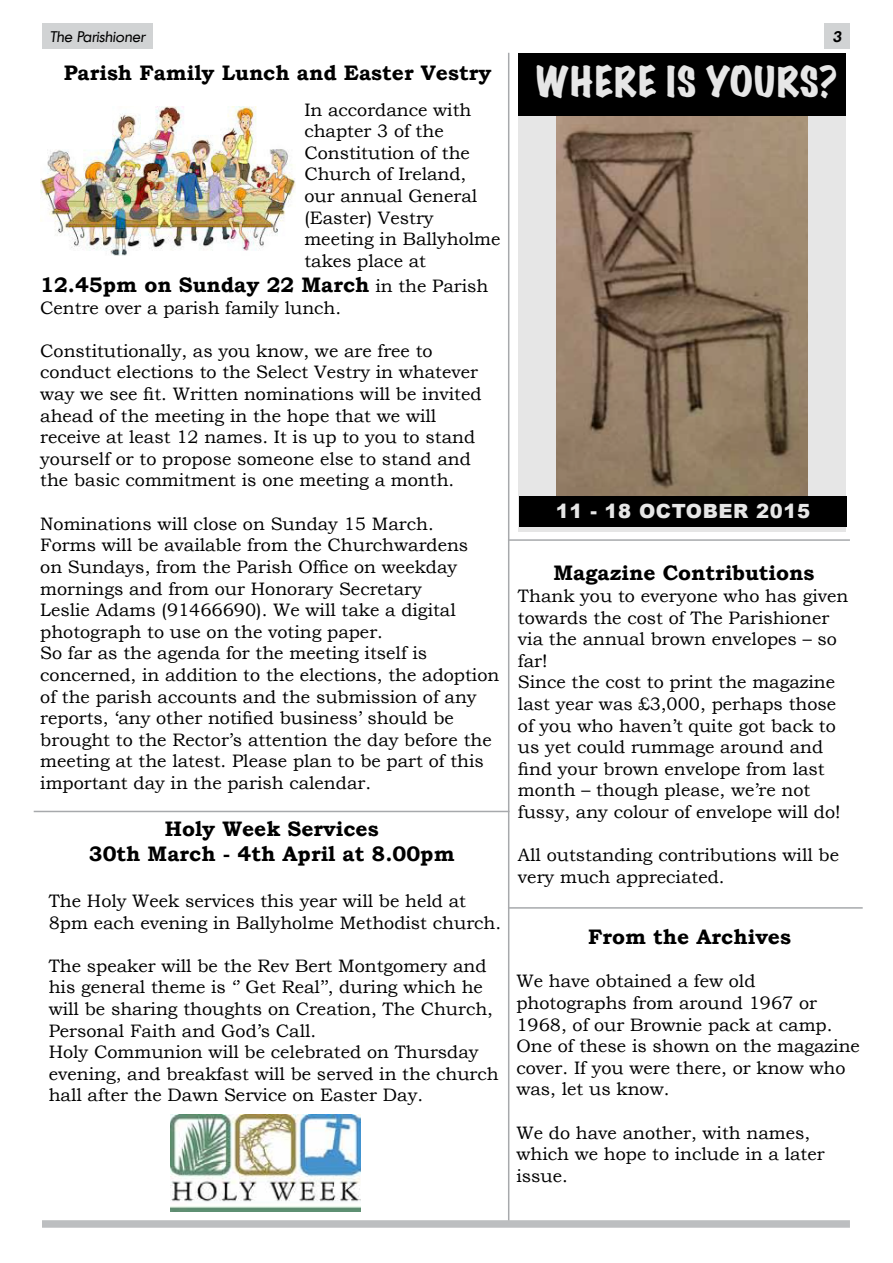
<style>
.page{position:relative;width:893px;height:1263px;background:#fff}
.page>*{position:absolute;margin:0;border:0;box-sizing:border-box;transform-origin:0 0}
.t1{font:expanded 37.35px "Marker Felt";letter-spacing:.04em;color:#e6e6e6}
.t2{font:700 21px/25.2px "Bookman Old Style";color:#000;text-align:center}
.t3{font:900 19.65px "Arial";letter-spacing:.03em;color:#e6e6e6}
.t4{font:18px/21.6px "Bookman Old Style";color:#000}
.t5{font:15px "Montreal SF Italic";color:#000}
.t6{font:italic 15px "Montreal SF Bold";color:#000}
.s1{font-weight:400;font-size:18px}
</style>
<div class="page">
<div style="left:42px;top:23px;width:111px;height:26px;background:#d1d3d4"></div>
<div style="left:824px;top:23px;width:26px;height:26px;background:#d1d3d4"></div>
<div style="left:42px;top:1220px;width:808px;height:8px;background:#bcbec0"></div>
<div style="left:518px;top:53px;width:328px;height:478px;background:#e6e6e6"></div>
<img style="left:556px;top:115px;width:252px;height:381px">
<div style="left:518px;top:53px;width:328px;height:62px;background:#000"></div>
<div style="left:519px;top:497px;width:328px;height:30px;background:#000"></div>
<hr style="left:508px;top:53px;width:1px;height:1167px;background:#a7a9ac">
<hr style="left:34px;top:811px;width:475px;height:1px;background:#a7a9ac">
<img style="left:40px;top:106px;width:256px;height:149px">
<hr style="left:508px;top:907px;width:355px;height:2px;background:#a7a9ac">
<img style="left:170px;top:1115px;width:191px;height:97px">
<hr style="left:508px;top:539px;width:342px;height:2px;background:#a7a9ac">
<p class="t5" style="left:50px;top:27px;width:96px">The Parishioner</p>
<p class="t6" style="left:833px;top:27px;width:11px">3</p>
<h1 class="t1" style="left:536px;top:53px;width:303px">WHERE IS YOURS?</h1>
<p class="t2" style="left:64px;top:60px;width:429px">Parish Family Lunch and Easter Vestry</p>
<p class="t4" style="left:304px;top:99px;width:198px">In accordance with chapter 3 of the<br>Constitution of the<br>Church of Ireland, our annual General (Easter) Vestry meeting in Ballyholme takes place at</p>
<p class="t2" style="left:40px;top:272px;width:450px">12.45pm on Sunday 22 March <span class="s1">in the Parish</span></p>
<p class="t4" style="left:40px;top:297px;width:302px">Centre over a parish family lunch.</p>
<p class="t4" style="left:40px;top:340px;width:443px">Constitutionally, as you know, we are free to conduct elections to the Select Vestry in whatever way we see fit. Written nominations will be invited ahead of the meeting in the hope that we will receive at least 12 names. It is up to you to stand yourself or to propose someone else to stand and the basic commitment is one meeting a month.</p>
<p class="t4" style="left:40px;top:513px;width:460px">Nominations will close on Sunday 15 March.<br>Forms will be available from the Churchwardens<br>on Sundays, from the Parish Office on weekday mornings and from our Honorary Secretary<br>Leslie Adams (91466690). We will take a digital photograph to use on the voting paper.<br>So far as the agenda for the meeting itself is concerned, in addition to the elections, the adoption of the parish accounts and the submission of any reports, ‘any other notified business’ should be brought to the Rector’s attention the day before the meeting at the latest. Please plan to be part of this important day in the parish calendar.</p>
<p class="t2" style="left:89px;top:816px;width:367px">Holy Week Services<br>30th March - 4th April at 8.00pm</p>
<p class="t4" style="left:49px;top:890px;width:454px">The Holy Week services this year will be held at<br>8pm each evening in Ballyholme Methodist church.</p>
<p class="t4" style="left:49px;top:955px;width:452px">The speaker will be the Rev Bert Montgomery and his general theme is ‘’ Get Real’’, during which he will be sharing thoughts on Creation, The Church, Personal Faith and God’s Call.<br>Holy Communion will be celebrated on Thursday evening, and breakfast will be served in the church hall after the Dawn Service on Easter Day.</p>
<p class="t3" style="left:556px;top:496px;width:256px">11 - 18 OCTOBER 2015</p>
<p class="t2" style="left:553px;top:560px;width:262px">Magazine Contributions</p>
<p class="t4" style="left:518px;top:585px;width:332px">Thank you to everyone who has given towards the cost of The Parishioner via the annual brown envelopes – so far!<br>Since the cost to print the magazine last year was £3,000, perhaps those of you who haven’t quite got back to us yet could rummage around and find your brown envelope from last month – though please, we’re not fussy, any colour of envelope will do!</p>
<p class="t4" style="left:518px;top:844px;width:323px">All outstanding contributions will be very much appreciated.</p>
<p class="t2" style="left:588px;top:924px;width:204px">From the Archives</p>
<p class="t4" style="left:516px;top:970px;width:345px">We have obtained a few old photographs from around 1967 or<br>1968, of our Brownie pack at camp.<br>One of these is shown on the magazine cover. If you were there, or know who was, let us know.</p>
<p class="t4" style="left:516px;top:1122px;width:310px">We do have another, with names, which we hope to include in a later issue.</p>
</div>
